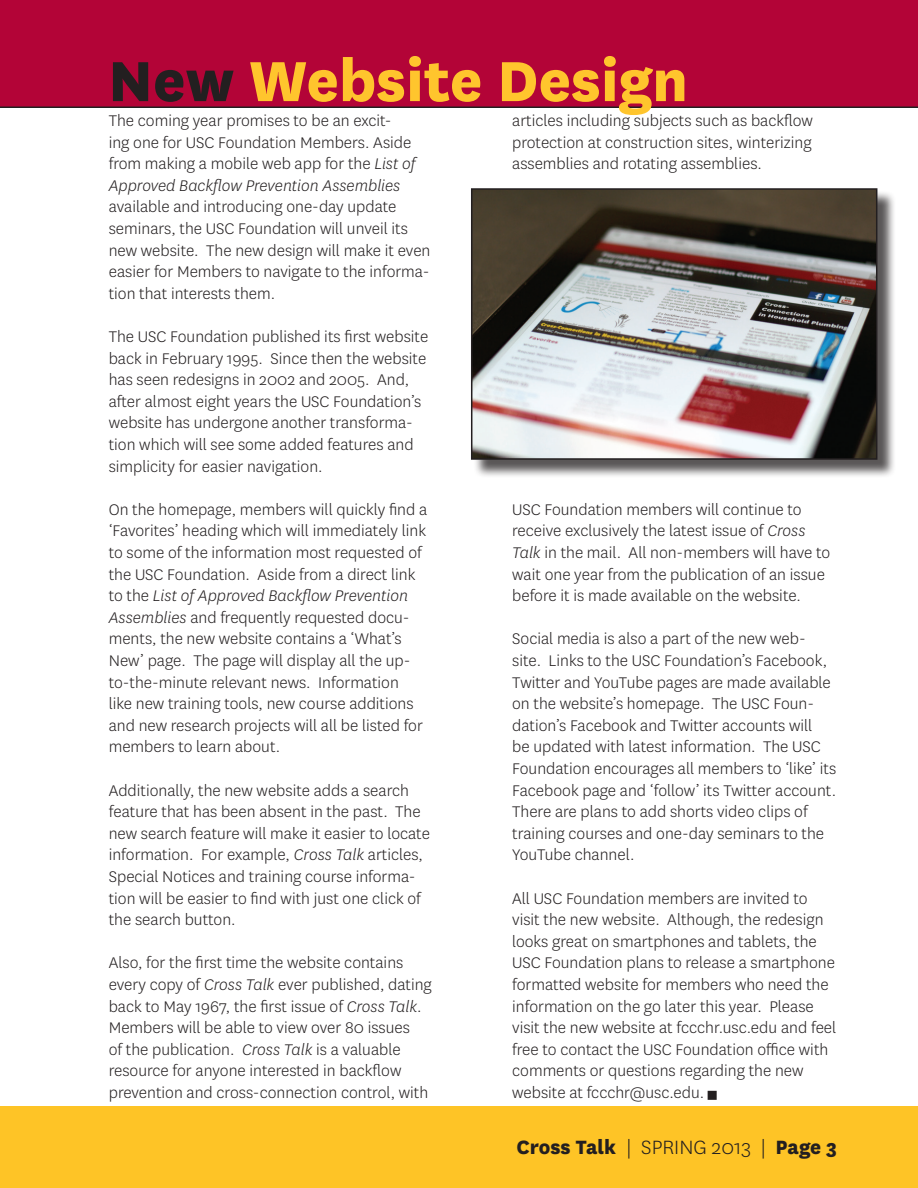
<style>
.page{position:relative;width:918px;height:1188px;background:#fff}
.page>*{position:absolute;margin:0;border:0;box-sizing:border-box;transform-origin:0 0}
.t1{font:800 66px "National";color:#ffc52d}
.t2{font:800 22.5px "National";color:#231f20}
.t3{font:300 18px/21.6px "National";color:#231f20}
.s1{color:#231f20}
.s2{font-style:italic}
.s3{font-weight:300}
</style>
<div class="page">
<div style="left:0;top:0;width:918px;height:108px;background:#b30437"></div>
<div style="left:0;top:1107px;width:918px;height:81px;background:#fec426"></div>
<div style="left:473px;top:190px;width:423px;height:288px;background:#231f20;opacity:.75"></div>
<img style="left:474px;top:191px;width:400px;height:266px">
<div style="left:471px;top:188px;width:406px;height:272px;border:2px solid #231f20"></div>
<p class="t1" style="left:108px;top:33px;width:582px"><span class="s1">New</span> Website Design</p>
<p class="t3" style="left:109px;top:109px;width:323px">The coming year promises to be an excit-<br>ing one for USC Foundation Members. Aside from making a mobile web app for the <span class="s2">List of Approved Backflow Prevention Assemblies </span>available and introducing one-day update seminars, the USC Foundation will unveil its new website. The new design will make it even easier for Members to navigate to the informa&shy;tion that interests them.</p>
<p class="t3" style="left:109px;top:325px;width:321px">The USC Foundation published its first website back in February 1995. Since then the website has seen redesigns in 2002 and 2005. And, after almost eight years the USC Foundation’s website has undergone another transforma&shy;tion which will see some added features and simplicity for easier navigation.</p>
<p class="t3" style="left:109px;top:498px;width:320px">On the homepage, members will quickly find a ‘Favorites’ heading which will immediately link to some of the information most requested of the USC Foundation. Aside from a direct link to the <span class="s2">List of Approved Backflow Prevention Assemblies</span> and frequently requested docu&shy;ments, the new website contains a ‘What’s New’ page. The page will display all the up&shy;to-the-minute relevant news. Information<br>like new training tools, new course additions and new research projects will all be listed for members to learn about.</p>
<p class="t3" style="left:109px;top:779px;width:323px">Additionally, the new website adds a search feature that has been absent in the past. The new search feature will make it easier to locate information. For example, <span class="s2">Cross Talk</span> articles, Special Notices and training course informa&shy;tion will be easier to find with just one click of the search button.</p>
<p class="t3" style="left:109px;top:952px;width:325px">Also, for the first time the website contains every copy of <span class="s2">Cross Talk</span> ever published, dating back to May 1967, the first issue of <span class="s2">Cross Talk</span>.<br>Members will be able to view over 80 issues<br>of the publication. <span class="s2">Cross Talk</span> is a valuable resource for anyone interested in backflow prevention and cross-connection control, with</p>
<p class="t2" style="left:517px;top:1130px;width:322px">Cross Talk <span class="s3">| SPRING 2013 |</span> Page 3</p>
<p class="t3" style="left:512px;top:109px;width:302px;text-align:justify">articles including subjects such as backflow protection at construction sites, winterizing assemblies and rotating assemblies.</p>
<p class="t3" style="left:512px;top:498px;width:319px">USC Foundation members will continue to receive exclusively the latest issue of <span class="s2">Cross Talk</span> in the mail. All non-members will have to wait one year from the publication of an issue before it is made available on the website.</p>
<p class="t3" style="left:512px;top:628px;width:325px">Social media is also a part of the new web&shy;site. Links to the USC Foundation’s Facebook, Twitter and YouTube pages are made available on the website’s homepage. The USC Foun&shy;dation’s Facebook and Twitter accounts will<br>be updated with latest information. The USC Foundation encourages all members to ‘like’ its Facebook page and ‘follow’ its Twitter account.<br>There are plans to add shorts video clips of training courses and one-day seminars to the YouTube channel.</p>
<p class="t3" style="left:512px;top:887px;width:325px">All USC Foundation members are invited to visit the new website. Although, the redesign looks great on smartphones and tablets, the USC Foundation plans to release a smartphone formatted website for members who need the information on the go later this year. Please visit the new website at fccchr.usc.edu and feel free to contact the USC Foundation office with comments or questions regarding the new website at fccchr@usc.edu.</p>
</div>
